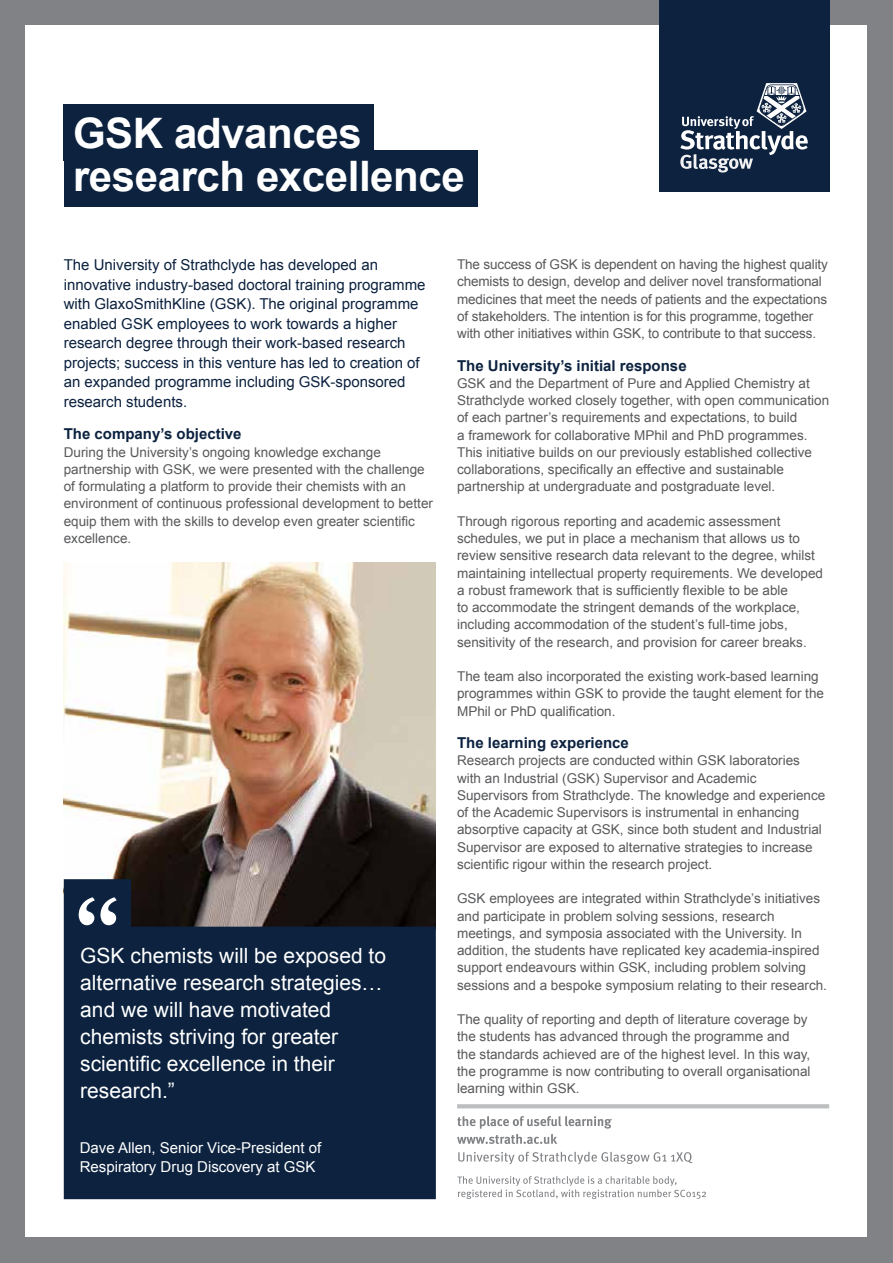
<style>
.page{position:relative;width:893px;height:1263px;background:#808285}
.page>*{position:absolute;margin:0;border:0;box-sizing:border-box;transform-origin:0 0}
.t1{font:700 42px/43.5px "Arial";letter-spacing:-.01em;color:#fff}
.t2{font:21px/27px "Arial";color:#fff}
.t3{font:15px/19.5px "Arial";color:#0c223f}
.t4{font:700 15px "Arial";color:#0c223f}
.t5{font:15px/19.5px "Arial";color:#fff}
.t6{font:13.5px/17.2px "Arial";color:#58595b}
</style>
<div class="page">
<div style="left:26px;top:26px;width:841px;height:1211px;background:#fff"></div>
<div style="left:659px;top:0;width:170px;height:191px;background:#0c223f"></div>
<svg style="left:680px;top:83px;width:128px;height:90px"></svg>
<svg style="left:457px;top:1104px;width:372px;height:4px"></svg>
<svg style="left:457px;top:1116px;width:155px;height:28px"></svg>
<svg style="left:458px;top:1152px;width:234px;height:12px"></svg>
<img style="left:64px;top:563px;width:372px;height:316px">
<div style="left:64px;top:104px;width:310px;height:57px;background:#0c223f"></div>
<svg style="left:457px;top:1176px;width:249px;height:23px"></svg>
<svg style="left:64px;top:879px;width:372px;height:320px;background:#11233c"></svg>
<svg style="left:79px;top:897px;width:38px;height:28px"></svg>
<div style="left:64px;top:150px;width:413px;height:57px;background:#0c223f"></div>
<h1 class="t1" style="left:73px;top:112px;width:393px">GSK advances research excellence</h1>
<p class="t3" style="left:64px;top:255px;width:363px">The University of Strathclyde has developed an innovative industry-based doctoral training programme with GlaxoSmithKline (GSK). The original programme enabled GSK employees to work towards a higher research degree through their work-based research projects; success in this venture has led to creation of an expanded programme including GSK-sponsored research students.</p>
<p class="t4" style="left:64px;top:424px;width:179px">The company’s objective</p>
<p class="t6" style="left:64px;top:443px;width:371px">During the University’s ongoing knowledge exchange partnership with GSK, we were presented with the challenge of formulating a platform to provide their chemists with an environment of continuous professional development to better equip them with the skills to develop even greater scientific excellence.</p>
<h2 class="t2" style="left:80px;top:942px;width:307px">GSK chemists will be exposed to alternative research strategies… and we will have motivated chemists striving for greater scientific excellence in their research.”</h2>
<p class="t5" style="left:80px;top:1138px;width:243px">Dave Allen, Senior Vice-President of<br>Respiratory Drug Discovery at GSK</p>
<p class="t6" style="left:457px;top:256px;width:372px">The success of GSK is dependent on having the highest quality chemists to design, develop and deliver novel transformational medicines that meet the needs of patients and the expectations of stakeholders. The intention is for this programme, together with other initiatives within GSK, to contribute to that success.</p>
<p class="t4" style="left:457px;top:355px;width:231px">The University’s initial response</p>
<p class="t6" style="left:457px;top:375px;width:374px">GSK and the Department of Pure and Applied Chemistry at Strathclyde worked closely together, with open communication of each partner’s requirements and expectations, to build<br>a framework for collaborative MPhil and PhD programmes.<br>This initiative builds on our previously established collective collaborations, specifically an effective and sustainable partnership at undergraduate and postgraduate level.</p>
<p class="t6" style="left:457px;top:513px;width:367px">Through rigorous reporting and academic assessment schedules, we put in place a mechanism that allows us to review sensitive research data relevant to the degree, whilst maintaining intellectual property requirements. We developed a robust framework that is sufficiently flexible to be able<br>to accommodate the stringent demands of the workplace, including accommodation of the student’s full-time jobs, sensitivity of the research, and provision for career breaks.</p>
<p class="t6" style="left:457px;top:668px;width:368px">The team also incorporated the existing work-based learning programmes within GSK to provide the taught element for the<br>MPhil or PhD qualification.</p>
<p class="t4" style="left:457px;top:733px;width:173px">The learning experience</p>
<p class="t6" style="left:457px;top:752px;width:370px">Research projects are conducted within GSK laboratories with an Industrial (GSK) Supervisor and Academic Supervisors from Strathclyde. The knowledge and experience of the Academic Supervisors is instrumental in enhancing absorptive capacity at GSK, since both student and Industrial Supervisor are exposed to alternative strategies to increase scientific rigour within the research project.</p>
<p class="t6" style="left:457px;top:890px;width:371px">GSK employees are integrated within Strathclyde’s initiatives and participate in problem solving sessions, research meetings, and symposia associated with the University. In addition, the students have replicated key academia-inspired support endeavours within GSK, including problem solving sessions and a bespoke symposium relating to their research.</p>
<p class="t6" style="left:457px;top:1011px;width:355px">The quality of reporting and depth of literature coverage by the students has advanced through the programme and the standards achieved are of the highest level. In this way, the programme is now contributing to overall organisational learning within GSK.</p>
</div>
